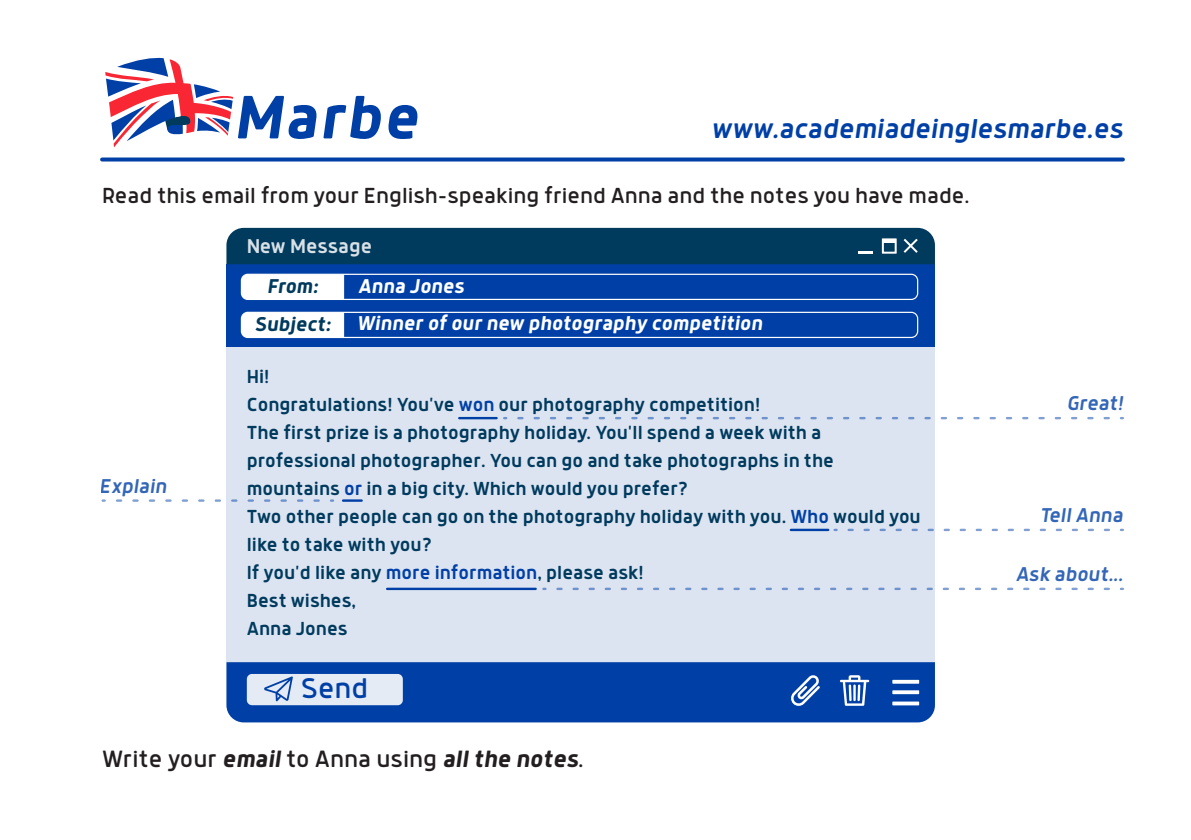
<style>
.page{position:relative;width:1191px;height:840px;background:#fff}
.page>*{position:absolute;margin:0;border:0;box-sizing:border-box;transform-origin:0 0}
.t1{font:31.4px "Anteb";color:#0040a6}
.t2{font:italic 500 30px "Anteb";color:#0040a6}
.t3{font:26px "Anteb";color:#231f20}
.t4{font:24px "Anteb";color:#231f20}
.t5{font:italic 700 22px "Anteb";color:#fff}
.t6{font:italic 500 22px "Anteb";color:#0040a6}
.t7{font:500 22px "Anteb";color:#fff}
.t8{font:italic 700 22px "Anteb";color:#003a5d}
.t9{font:500 20.8px/28px "Anteb";color:#003a5d}
.s1{color:#003a5d}
.s2{color:#0040a6}
.s3{font-weight:700;font-style:italic}
</style>
<div class="page">
<div style="left:226px;top:346px;width:709px;height:315px;background:#dce4f2"></div>
<div style="left:226px;top:661px;width:709px;height:61px;background:#0040a6"></div>
<div style="left:226px;top:264px;width:709px;height:82px;background:#0040a6"></div>
<svg style="left:892px;top:679px;width:27px;height:4px"></svg>
<hr style="left:892px;top:690px;width:27px;height:3px;background:#fff">
<svg style="left:892px;top:701px;width:27px;height:4px"></svg>
<svg style="left:790px;top:674px;width:30px;height:32px"></svg>
<svg style="left:840px;top:674px;width:29px;height:31px"></svg>
<div style="left:247px;top:673px;width:156px;height:31px;background:#e5ebf5;border-radius:5px"></div>
<svg style="left:264px;top:676px;width:29px;height:25px"></svg>
<hr style="left:387px;top:587px;width:149px;height:2px;background:#0040a6">
<svg style="left:573px;top:587px;width:537px;height:2px"></svg>
<hr style="left:791px;top:528px;width:37px;height:3px;background:#0040a6">
<svg style="left:848px;top:528px;width:6px;height:3px"></svg>
<svg style="left:864px;top:528px;width:246px;height:3px"></svg>
<svg style="left:343px;top:499px;width:19px;height:2px"></svg>
<svg style="left:133px;top:499px;width:187px;height:2px"></svg>
<hr style="left:459px;top:416px;width:37px;height:3px;background:#0040a6">
<svg style="left:518px;top:417px;width:6px;height:2px"></svg>
<svg style="left:534px;top:417px;width:576px;height:2px"></svg>
<svg style="left:241px;top:311px;width:677px;height:27px"></svg>
<svg style="left:241px;top:273px;width:677px;height:27px"></svg>
<div style="left:226px;top:228px;width:709px;height:36px;background:#003a5d"></div>
<svg style="left:323px;top:96px;width:95px;height:43px"></svg>
<svg style="left:105px;top:57px;width:212px;height:91px"></svg>
<svg style="left:102px;top:157px;width:1021px;height:4px;background:#2058b1"></svg>
<h2 class="t2" style="left:711px;top:110px;width:413px">www.academiadeinglesmarbe.es</h2>
<p class="t4" style="left:102px;top:181px;width:869px">Read this email from your English-speaking friend Anna and the notes you have made.</p>
<p class="t7" style="left:246px;top:233px;width:128px">New Message</p>
<p class="t8" style="left:267px;top:272px;width:53px">From:</p>
<p class="t5" style="left:358px;top:272px;width:108px">Anna Jones</p>
<p class="t6" style="left:100px;top:472px;width:68px">Explain</p>
<p class="t5" style="left:254px;top:309px;width:509px"><span class="s1">Subject:</span> Winner of our new photography competition</p>
<p class="t9" style="left:247px;top:361px;width:675px">Hi!<br>Congratulations! You've <span class="s2">won</span> our photography competition!<br>The first prize is a photography holiday. You'll spend a week with a professional photographer. You can go and take photographs in the mountains <span class="s2">or</span> in a big city. Which would you prefer?<br>Two other people can go on the photography holiday with you. <span class="s2">Who</span> would you like to take with you?<br>If you'd like any <span class="s2">more information</span>, please ask!<br>Best wishes,<br>Anna Jones</p>
<h1 class="t1" style="left:301px;top:668px;width:69px">Send</h1>
<p class="t3" style="left:102px;top:742px;width:483px">Write your <span class="s3">email</span> to Anna using <span class="s3">all the notes</span>.</p>
<p class="t6" style="left:1066px;top:389px;width:58px">Great!</p>
<p class="t6" style="left:1039px;top:501px;width:85px">Tell Anna</p>
<p class="t6" style="left:1015px;top:560px;width:109px">Ask about...</p>
</div>
